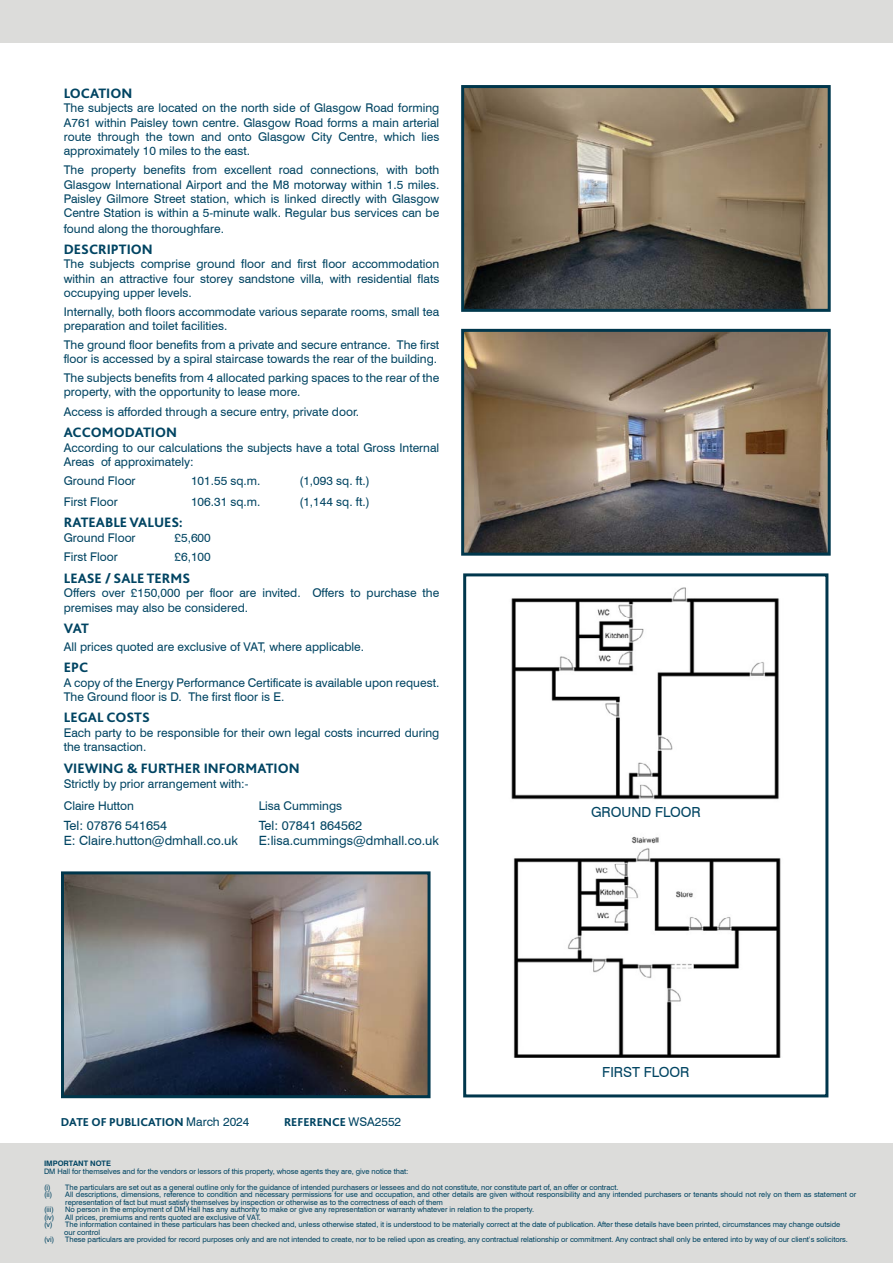
<style>
.page{position:relative;width:893px;height:1263px;background:#fff}
.page>*{position:absolute;margin:0;border:0;box-sizing:border-box;transform-origin:0 0}
.t1{font:800 14.25px "Bliss 2";color:#004462}
.t2{font:13.95px "Swiss 721 BT";color:#004462}
.t3{font:12.75px "Swiss 721 BT";color:#004462}
.t4{font:12px/14.4px "Swiss 721 BT";color:#004462}
.t5{font:800 12px "Bliss 2";color:#004462}
.t6{font:7.5px/16px "Swiss 721 BT";letter-spacing:-.005em;color:#004462}
.t7{font:700 7.5px "Swiss 721 BT";letter-spacing:-.005em;color:#004462}
.s1{font-family:"Swiss 721 BT";font-weight:400}
</style>
<div class="page">
<div style="left:0;top:0;width:893px;height:43px;background:#dcdcda"></div>
<div style="left:0;top:1143px;width:893px;height:120px;background:#dcdcda"></div>
<img style="left:511px;top:587px;width:268px;height:213px">
<img style="left:513px;top:836px;width:268px;height:221px">
<img style="left:465px;top:89px;width:362px;height:219px">
<div style="left:461px;top:85px;width:370px;height:227px;border:3px solid #00374c"></div>
<img style="left:465px;top:333px;width:362px;height:219px">
<div style="left:461px;top:329px;width:370px;height:227px;border:3px solid #00374c"></div>
<img style="left:65px;top:875px;width:362px;height:219px">
<div style="left:61px;top:871px;width:370px;height:227px;border:3px solid #00374c"></div>
<div style="left:463px;top:573px;width:365px;height:524px;border:3px solid #00374c"></div>
<p class="t1" style="left:64px;top:84px;width:70px">LOCATION</p>
<p class="t4" style="left:64px;top:101px;width:377px;text-align:justify">The subjects are located on the north side of Glasgow Road forming A761 within Paisley town centre. Glasgow Road forms a main arterial route through the town and onto Glasgow City Centre, which lies approximately 10 miles to the east.</p>
<p class="t4" style="left:64px;top:162px;width:377px;text-align:justify">The property benefits from excellent road connections, with both Glasgow International Airport and the M8 motorway within 1.5 miles.<br>Paisley Gilmore Street station, which is linked directly with Glasgow Centre Station is within a 5-minute walk. Regular bus services can be found along the thoroughfare.</p>
<p class="t1" style="left:64px;top:240px;width:91px">DESCRIPTION</p>
<p class="t4" style="left:64px;top:257px;width:377px;text-align:justify">The subjects comprise ground floor and first floor accommodation within an attractive four storey sandstone villa, with residential flats occupying upper levels.</p>
<p class="t4" style="left:64px;top:304px;width:377px">Internally, both floors accommodate various separate rooms, small tea preparation and toilet facilities.</p>
<p class="t4" style="left:64px;top:337px;width:377px">The ground floor benefits from a private and secure entrance. The first floor is accessed by a spiral staircase towards the rear of the building.</p>
<p class="t4" style="left:64px;top:370px;width:377px">The subjects benefits from 4 allocated parking spaces to the rear of the property, with the opportunity to lease more.</p>
<p class="t4" style="left:64px;top:404px;width:297px">Access is afforded through a secure entry, private door.</p>
<p class="t1" style="left:64px;top:424px;width:115px">ACCOMODATION</p>
<p class="t4" style="left:64px;top:440px;width:377px">According to our calculations the subjects have a total Gross Internal<br>Areas of approximately:</p>
<p class="t4" style="left:64px;top:473px;width:73px">Ground Floor</p>
<p class="t4" style="left:191px;top:473px;width:71px">101.55 sq.m.</p>
<p class="t4" style="left:299px;top:473px;width:72px">(1,093 sq. ft.)</p>
<p class="t4" style="left:64px;top:494px;width:55px">First Floor</p>
<p class="t4" style="left:191px;top:494px;width:71px">106.31 sq.m.</p>
<p class="t4" style="left:299px;top:494px;width:72px">(1,144 sq. ft.)</p>
<p class="t1" style="left:64px;top:514px;width:121px">RATEABLE VALUES:</p>
<p class="t4" style="left:64px;top:530px;width:73px">Ground Floor</p>
<p class="t4" style="left:175px;top:530px;width:38px">£5,600</p>
<p class="t4" style="left:64px;top:550px;width:55px">First Floor</p>
<p class="t4" style="left:175px;top:550px;width:38px">£6,100</p>
<p class="t1" style="left:64px;top:569px;width:128px">LEASE / SALE TERMS</p>
<p class="t4" style="left:64px;top:586px;width:377px">Offers over £150,000 per floor are invited. Offers to purchase the premises may also be considered.</p>
<p class="t1" style="left:64px;top:619px;width:27px">VAT</p>
<p class="t4" style="left:64px;top:639px;width:302px">All prices quoted are exclusive of VAT, where applicable.</p>
<p class="t1" style="left:64px;top:659px;width:26px">EPC</p>
<p class="t4" style="left:64px;top:675px;width:377px">A copy of the Energy Performance Certificate is available upon request.<br>The Ground floor is D. The first floor is E.</p>
<p class="t1" style="left:64px;top:709px;width:88px">LEGAL COSTS</p>
<p class="t4" style="left:64px;top:725px;width:377px">Each party to be responsible for their own legal costs incurred during the transaction.</p>
<p class="t1" style="left:64px;top:759px;width:237px">VIEWING &amp; FURTHER INFORMATION</p>
<p class="t4" style="left:64px;top:772px;width:186px;line-height:22.2px">Strictly by prior arrangement with:-<br>Claire Hutton</p>
<p class="t4" style="left:259px;top:798px;width:85px">Lisa Cummings</p>
<p class="t3" style="left:64px;top:817px;width:105px">Tel: 07876 541654</p>
<p class="t3" style="left:259px;top:817px;width:105px">Tel: 07841 864562</p>
<p class="t3" style="left:64px;top:833px;width:176px">E: Claire.hutton@dmhall.co.uk</p>
<p class="t3" style="left:259px;top:833px;width:182px">E:lisa.cummings@dmhall.co.uk</p>
<p class="t5" style="left:61px;top:1114px;width:190px">DATE OF PUBLICATION <span class="s1">March 2024</span></p>
<p class="t5" style="left:284px;top:1114px;width:119px">REFERENCE <span class="s1">WSA2552</span></p>
<p class="t2" style="left:591px;top:804px;width:111px">GROUND FLOOR</p>
<p class="t2" style="left:602px;top:1063px;width:89px">FIRST FLOOR</p>
<p class="t7" style="left:44px;top:1159px;width:68px">IMPORTANT NOTE</p>
<p class="t6" style="left:44px;top:1163px;width:576px">DM Hall for themselves and for the vendors or lessors of this property, whose agents they are, give notice that:<br>(i) The particulars are set out as a general outline only for the guidance of intended purchasers or lessees and do not constitute, nor constitute part of, an offer or contract.</p>
<p class="t6" style="left:44px;top:1186px;width:814px">(ii) All descriptions, dimensions, reference to condition and necessary permissions for use and occupation, and other details are given without responsibility and any intended purchasers or tenants should not rely on them as statement or</p>
<p class="t6" style="left:65px;top:1194px;width:379px">representation of fact but must satisfy themselves by inspection or otherwise as to the correctness of each of them</p>
<p class="t6" style="left:44px;top:1201px;width:11px">(iii)</p>
<p class="t6" style="left:65px;top:1201px;width:470px">No person in the employment of DM Hall has any authority to make or give any representation or warranty whatever in relation to the property.</p>
<p class="t6" style="left:44px;top:1209px;width:218px">(iv) All prices, premiums and rents quoted are exclusive of VAT.</p>
<p class="t6" style="left:44px;top:1216px;width:798px">(v) The information contained in these particulars has been checked and, unless otherwise stated, it is understood to be materially correct at the date of publication. After these details have been printed, circumstances may change outside</p>
<p class="t6" style="left:64px;top:1224px;width:38px">our control</p>
<p class="t6" style="left:44px;top:1231px;width:805px">(vi) These particulars are provided for record purposes only and are not intended to create, nor to be relied upon as creating, any contractual relationship or commitment. Any contract shall only be entered into by way of our client’s solicitors.</p>
</div>
